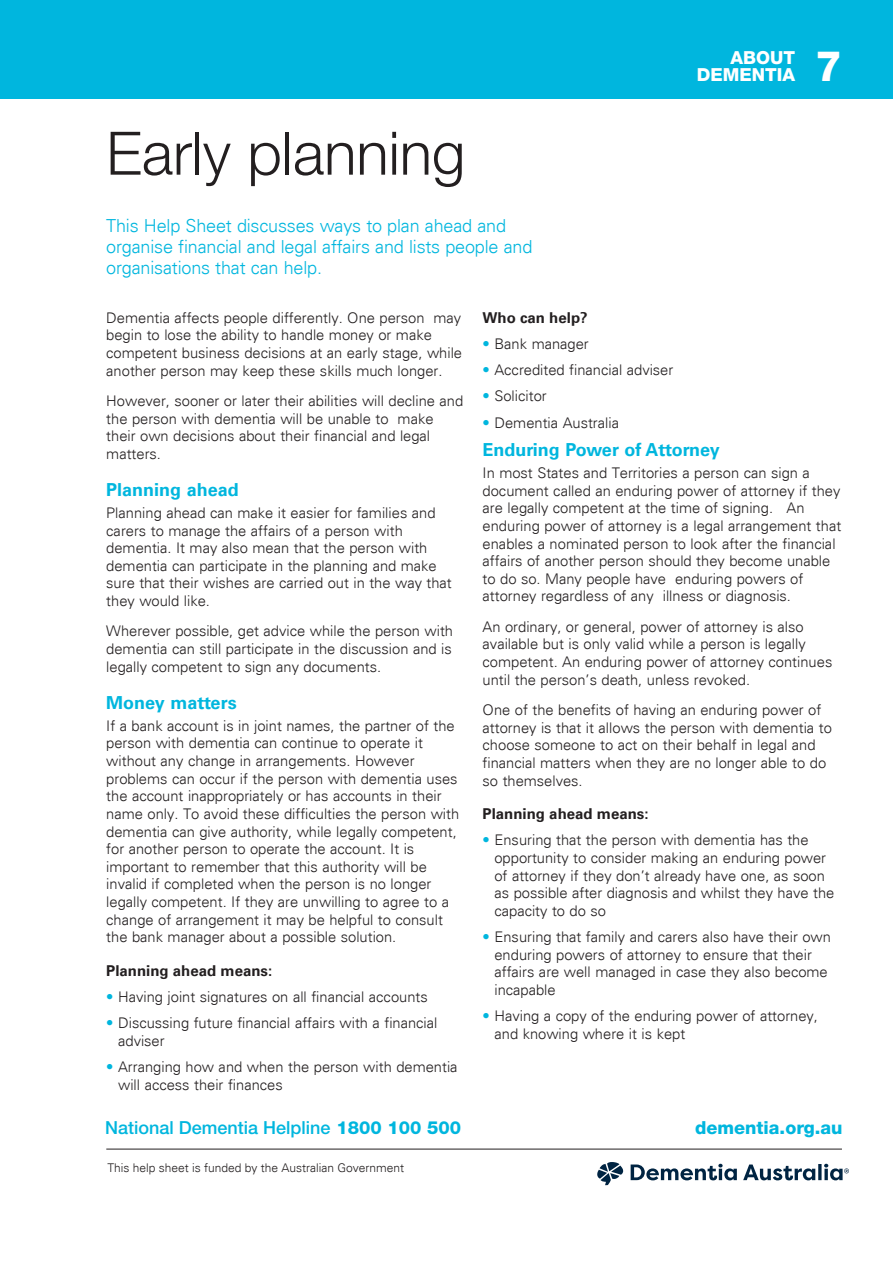
<style>
.page{position:relative;width:893px;height:1263px;background:#fff}
.page>*{position:absolute;margin:0;border:0;box-sizing:border-box;transform-origin:0 0}
.English_title{font:300 60px "Helvetica Neue LT Pro";color:#231f20}
.t1{font:800 42px "Helvetica Neue LT Pro";color:#fff}
.English_body_red{font:300 18px/21px "Univers";letter-spacing:-.01em;color:#00b6de}
.English_H2{font:700 18px "Univers LT Std";color:#00b6de}
.t2{font:500 18px "Helvetica Neue LT Pro";color:#00b6de}
.FactSheet_Subtitle{font:800 18px "Helvetica Neue LT Pro";color:#00b6de}
.t3{font:800 18px/17.2px "Helvetica Neue LT Pro";color:#fff;text-align:right}
.English_H3{font:700 15px "Univers LT Std";color:#231f20}
.English_body_text{font:300 14.7px/17.7px "Univers";color:#231f20}
.English_bullets{font:300 14.7px/17.7px "Univers";color:#231f20}
.t4{font:300 12px "Univers";color:#231f20}
.s1{color:#00b6de}
.s2{font-weight:800}
</style>
<div class="page">
<div style="left:0;top:0;width:893px;height:99px;background:#00b6de"></div>
<hr style="left:106px;top:1149px;width:736px;height:1px;background:#231f20">
<svg style="left:597px;top:1162px;width:252px;height:23px"></svg>
<h1 class="t3" style="left:697px;top:48px;width:100px">ABOUT<br>DEMENTIA</h1>
<h1 class="t1" style="left:815px;top:41px;width:28px">7</h1>
<h1 class="English_title" style="left:106px;top:117px;width:360px">Early planning</h1>
<p class="English_body_red" style="left:106px;top:215px;width:428px">This Help Sheet discusses ways to plan ahead and organise financial and legal affairs and lists people and organisations that can help.</p>
<p class="English_body_text" style="left:106px;top:309px;width:357px">Dementia affects people differently. One person may begin to lose the ability to handle money or make competent business decisions at an early stage, while another person may keep these skills much longer.</p>
<p class="English_body_text" style="left:106px;top:392px;width:358px">However, sooner or later their abilities will decline and the person with dementia will be unable to make their own decisions about their financial and legal matters.</p>
<h2 class="English_H2" style="left:106px;top:479px;width:134px">Planning ahead</h2>
<p class="English_body_text" style="left:106px;top:504px;width:347px">Planning ahead can make it easier for families and carers to manage the affairs of a person with dementia. It may also mean that the person with dementia can participate in the planning and make sure that their wishes are carried out in the way that they would like.</p>
<p class="English_body_text" style="left:106px;top:622px;width:348px;text-align:justify">Wherever possible, get advice while the person with dementia can still participate in the discussion and is legally competent to sign any documents.</p>
<h2 class="English_H2" style="left:106px;top:692px;width:132px">Money matters</h2>
<p class="English_body_text" style="left:106px;top:717px;width:354px">If a bank account is in joint names, the partner of the person with dementia can continue to operate it without any change in arrangements. However problems can occur if the person with dementia uses the account inappropriately or has accounts in their name only. To avoid these difficulties the person with dementia can give authority, while legally competent, for another person to operate the account. It is important to remember that this authority will be invalid if completed when the person is no longer legally competent. If they are unwilling to agree to a change of arrangement it may be helpful to consult the bank manager about a possible solution.</p>
<h3 class="English_H3" style="left:106px;top:962px;width:167px">Planning ahead means:</h3>
<p class="English_bullets" style="left:106px;top:988px;width:323px"><span class="s1">•</span> Having joint signatures on all financial accounts</p>
<p class="English_bullets" style="left:118px;top:1014px;width:321px;text-indent:-12px"><span class="s1">•</span> Discussing future financial affairs with a financial adviser</p>
<p class="English_bullets" style="left:118px;top:1058px;width:341px;text-indent:-12px"><span class="s1">•</span> Arranging how and when the person with dementia will access their finances</p>
<h3 class="English_H3" style="left:483px;top:309px;width:107px">Who can help?</h3>
<p class="English_bullets" style="left:483px;top:335px;width:108px"><span class="s1">•</span> Bank manager</p>
<p class="English_bullets" style="left:483px;top:361px;width:192px"><span class="s1">•</span> Accredited financial adviser</p>
<p class="English_bullets" style="left:483px;top:387px;width:66px"><span class="s1">•</span> Solicitor</p>
<p class="English_bullets" style="left:483px;top:413px;width:138px"><span class="s1">•</span> Dementia Australia</p>
<h2 class="English_H2" style="left:483px;top:439px;width:239px">Enduring Power of Attorney</h2>
<p class="English_body_text" style="left:483px;top:464px;width:360px">In most States and Territories a person can sign a document called an enduring power of attorney if they are legally competent at the time of signing. An enduring power of attorney is a legal arrangement that enables a nominated person to look after the financial affairs of another person should they become unable to do so. Many people have enduring powers of attorney regardless of any illness or diagnosis.</p>
<p class="English_body_text" style="left:483px;top:618px;width:351px">An ordinary, or general, power of attorney is also available but is only valid while a person is legally competent. An enduring power of attorney continues until the person’s death, unless revoked.</p>
<p class="English_body_text" style="left:483px;top:701px;width:351px">One of the benefits of having an enduring power of attorney is that it allows the person with dementia to choose someone to act on their behalf in legal and financial matters when they are no longer able to do so themselves.</p>
<h3 class="English_H3" style="left:483px;top:805px;width:167px">Planning ahead means:</h3>
<p class="English_bullets" style="left:494px;top:831px;width:341px;text-indent:-12px"><span class="s1">•</span> Ensuring that the person with dementia has the opportunity to consider making an enduring power of attorney if they don’t already have one, as soon as possible after diagnosis and whilst they have the capacity to do so</p>
<p class="English_bullets" style="left:494px;top:928px;width:338px;text-indent:-12px"><span class="s1">•</span> Ensuring that family and carers also have their own enduring powers of attorney to ensure that their affairs are well managed in case they also become incapable</p>
<p class="English_bullets" style="left:494px;top:1007px;width:325px;text-indent:-12px"><span class="s1">•</span> Having a copy of the enduring power of attorney, and knowing where it is kept</p>
<p class="t2" style="left:105px;top:1117px;width:357px">National Dementia Helpline <span class="s2">1800 100 500</span></p>
<p class="FactSheet_Subtitle" style="left:695px;top:1117px;width:149px">dementia.org.au</p>
<p class="t4" style="left:107px;top:1160px;width:298px">This help sheet is funded by the Australian Government</p>
</div>
